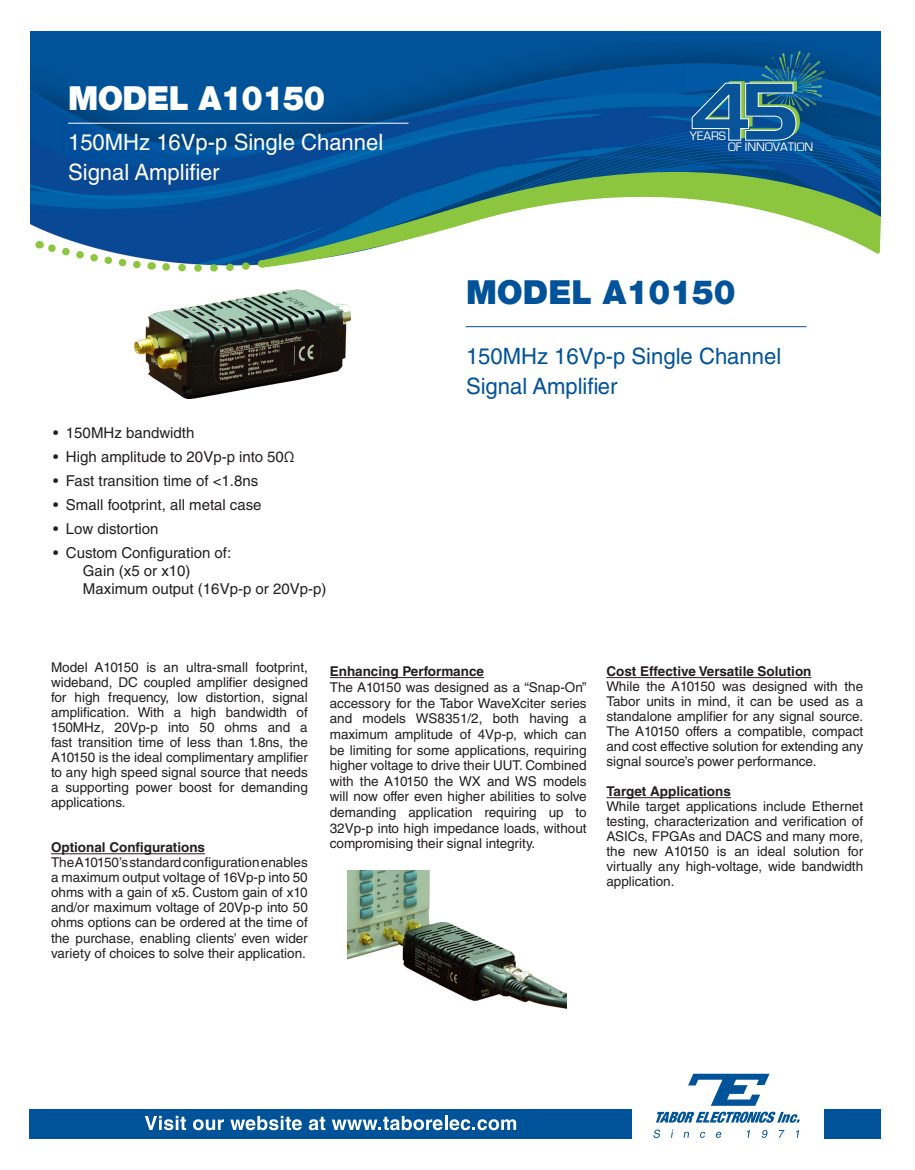
<style>
.page{position:relative;width:915px;height:1170px;background:#fff}
.page>*{position:absolute;margin:0;border:0;box-sizing:border-box;transform-origin:0 0}
.t1{font:900 33px "Helvetica Neue LT";color:#015399}
.t2{font:900 33px "Helvetica Neue LT";letter-spacing:-.02em;color:#fff}
.t3{font:22.5px/30px "Helvetica LT Std";color:#015399}
.t4{font:22.5px "Helvetica LT Std";color:#fff}
.t5{font:15px "Helvetica LT Std";color:#231f20}
.t6{font:13.5px/15px "Helvetica LT Std";color:#231f20;text-align:justify}
.t7{font:700 13.5px "Helvetica";color:#231f20}
.t8{font:12.6px "Eurostile";color:#fff}
</style>
<div class="page">
<img style="left:135px;top:296px;width:215px;height:102px">
<div style="left:30px;top:31px;width:850px;height:95px;background:#015399"></div>
<img style="left:30px;top:45px;width:850px;height:220px">
<svg style="left:258px;top:97px;width:623px;height:207px"></svg>
<svg style="left:151px;top:258px;width:103px;height:14px"></svg>
<svg style="left:37px;top:237px;width:108px;height:32px"></svg>
<svg style="left:653px;top:1129px;width:7px;height:8px"></svg>
<svg style="left:671px;top:1129px;width:2px;height:8px"></svg>
<svg style="left:683px;top:1131px;width:6px;height:6px"></svg>
<svg style="left:700px;top:1131px;width:5px;height:6px"></svg>
<svg style="left:715px;top:1131px;width:6px;height:6px"></svg>
<svg style="left:746px;top:1130px;width:3px;height:7px"></svg>
<svg style="left:761px;top:1129px;width:6px;height:8px"></svg>
<svg style="left:779px;top:1130px;width:5px;height:7px"></svg>
<svg style="left:688px;top:1073px;width:81px;height:32px"></svg>
<svg style="left:656px;top:1111px;width:143px;height:11px"></svg>
<div style="left:823px;top:1108px;width:57px;height:30px;background:#015399"></div>
<div style="left:30px;top:1108px;width:601px;height:30px;background:#015399"></div>
<svg style="left:145px;top:1115px;width:41px;height:15px"></svg>
<svg style="left:193px;top:1119px;width:31px;height:11px"></svg>
<svg style="left:230px;top:1115px;width:72px;height:15px"></svg>
<svg style="left:309px;top:1116px;width:16px;height:14px"></svg>
<svg style="left:332px;top:1116px;width:110px;height:14px"></svg>
<hr style="left:444px;top:1115px;width:3px;height:14px;background:#fff">
<svg style="left:449px;top:1119px;width:67px;height:11px"></svg>
<hr style="left:466px;top:326px;width:340px;height:1px;background:#015399">
<hr style="left:51px;top:853px;width:154px;height:1px;background:#231f20">
<hr style="left:330px;top:677px;width:154px;height:1px;background:#231f20">
<hr style="left:606px;top:677px;width:205px;height:1px;background:#231f20">
<hr style="left:606px;top:797px;width:124px;height:1px;background:#231f20">
<img style="left:348px;top:870px;width:218px;height:139px">
<img style="left:752px;top:45px;width:81px;height:79px">
<svg style="left:691px;top:81px;width:108px;height:60px"></svg>
<hr style="left:68px;top:123px;width:340px;height:1px;background:#fff">
<p class="t2" style="left:68px;top:78px;width:258px">MODEL A10150</p>
<p class="t4" style="left:68px;top:129px;width:316px">150MHz 16Vp-p Single Channel</p>
<p class="t4" style="left:68px;top:159px;width:153px">Signal Amplifier</p>
<p class="t5" style="left:53px;top:424px;width:143px">• 150MHz bandwidth</p>
<p class="t5" style="left:53px;top:448px;width:243px">• High amplitude to 20Vp-p into 50Ω</p>
<p class="t5" style="left:53px;top:472px;width:206px">• Fast transition time of &lt;1.8ns</p>
<p class="t5" style="left:53px;top:496px;width:210px">• Small footprint, all metal case</p>
<p class="t5" style="left:53px;top:520px;width:107px">• Low distortion</p>
<p class="t5" style="left:53px;top:544px;width:179px">• Custom Configuration of:</p>
<p class="t5" style="left:83px;top:562px;width:109px">Gain (x5 or x10)</p>
<p class="t5" style="left:83px;top:580px;width:245px">Maximum output (16Vp-p or 20Vp-p)</p>
<p class="t8" style="left:689px;top:129px;width:38px">YEARS</p>
<p class="t8" style="left:727px;top:140px;width:87px">OF INNOVATION</p>
<p class="t1" style="left:466px;top:273px;width:271px">MODEL A10150</p>
<p class="t3" style="left:466px;top:341px;width:316px">150MHz 16Vp-p Single Channel<br>Signal Amplifier</p>
<p class="t6" style="left:51px;top:660px;width:258px">Model A10150 is an ultra-small footprint, wideband, DC coupled amplifier designed for high frequency, low distortion, signal amplification. With a high bandwidth of 150MHz, 20Vp-p into 50 ohms and a fast transition time of less than 1.8ns, the A10150 is the ideal complimentary amplifier to any high speed signal source that needs a supporting power boost for demanding applications.</p>
<p class="t7" style="left:51px;top:839px;width:155px">Optional Configurations</p>
<p class="t6" style="left:51px;top:855px;width:258px">The A10150’s standard configuration enables a maximum output voltage of 16Vp-p into 50 ohms with a gain of x5. Custom gain of x10 and/or maximum voltage of 20Vp-p into 50 ohms options can be ordered at the time of the purchase, enabling clients’ even wider variety of choices to solve their application.</p>
<p class="t7" style="left:330px;top:663px;width:156px">Enhancing Performance</p>
<p class="t6" style="left:330px;top:679px;width:258px;line-height:15.6px">The A10150 was designed as a “Snap-On” accessory for the Tabor WaveXciter series and models WS8351/2, both having a maximum amplitude of 4Vp-p, which can be limiting for some applications, requiring higher voltage to drive their UUT. Combined with the A10150 the WX and WS models will now offer even higher abilities to solve demanding application requiring up to 32Vp-p into high impedance loads, without compromising their signal integrity.</p>
<p class="t7" style="left:606px;top:663px;width:206px">Cost Effective Versatile Solution</p>
<p class="t6" style="left:606px;top:679px;width:258px">While the A10150 was designed with the Tabor units in mind, it can be used as a standalone amplifier for any signal source.<br>The A10150 offers a compatible, compact and cost effective solution for extending any signal source’s power performance.</p>
<p class="t7" style="left:606px;top:783px;width:126px">Target Applications</p>
<p class="t6" style="left:606px;top:799px;width:258px">While target applications include Ethernet testing, characterization and verification of ASICs, FPGAs and DACS and many more, the new A10150 is an ideal solution for virtually any high-voltage, wide bandwidth application.</p>
</div>
